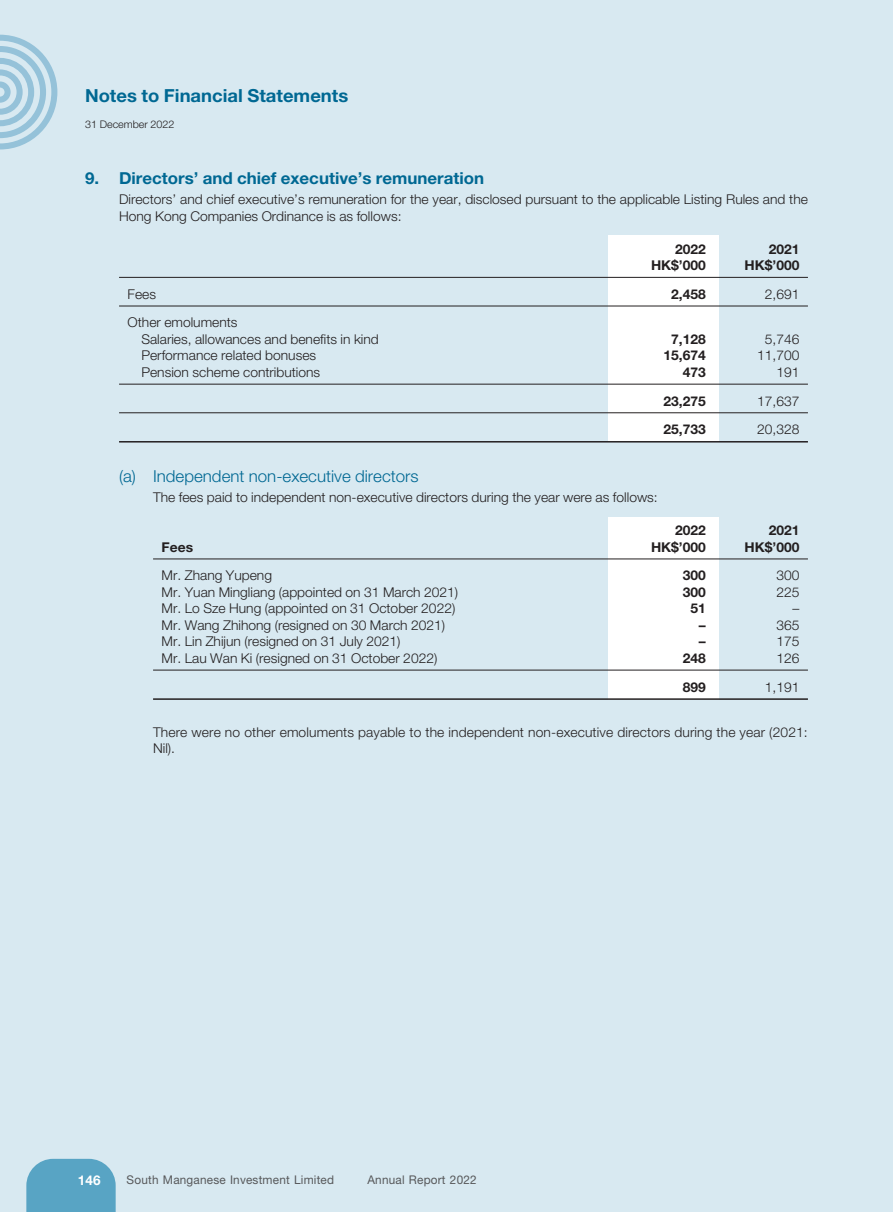
<style>
.page{position:relative;width:893px;height:1212px;background:#fff}
.page>*{position:absolute;margin:0;border:0;box-sizing:border-box;transform-origin:0 0}
.t1{font:700 18px "Helvetica Neue LT Std";color:#006893}
.t2{font:700 16.5px "Helvetica Neue LT Std";color:#006893}
.t3{font:300 16.5px "Helvetica Neue LT Std";color:#006893}
.t4{font:300 13.5px/16.5px "Helvetica Neue LT Std";color:#231f20}
.t5{font:700 13.5px "Helvetica Neue LT Std";color:#231f20}
.t6{font:700 13.5px "Helvetica Neue LT Std";color:#fff}
.t7{font:12px "Helvetica Neue LT Std";letter-spacing:.015em;color:#57585a}
.t8{font:300 10.5px "Helvetica Neue LT Std";color:#231f20}
</style>
<div class="page">
<div style="left:0;top:0;width:892px;height:1212px;background:#d8e9f1"></div>
<svg style="left:0;top:35px;width:57px;height:114px"></svg>
<svg style="left:26px;top:1159px;width:90px;height:53px"></svg>
<div style="left:608px;top:236px;width:110px;height:206px;background:#fff"></div>
<div style="left:608px;top:517px;width:110px;height:182px;background:#fff"></div>
<hr style="left:119px;top:277px;width:689px;height:1px;background:#231f20">
<hr style="left:119px;top:306px;width:689px;height:1px;background:#231f20">
<hr style="left:119px;top:384px;width:689px;height:1px;background:#231f20">
<hr style="left:119px;top:412px;width:689px;height:1px;background:#231f20">
<hr style="left:119px;top:441px;width:689px;height:1px;background:#231f20">
<hr style="left:153px;top:558px;width:655px;height:1px;background:#231f20">
<hr style="left:153px;top:670px;width:655px;height:1px;background:#231f20">
<hr style="left:153px;top:698px;width:655px;height:2px;background:#231f20">
<h1 class="t1" style="left:85px;top:84px;width:265px">Notes to Financial Statements</h1>
<p class="t8" style="left:85px;top:118px;width:91px">31 December 2022</p>
<p class="t2" style="left:85px;top:168px;width:401px">9. Directors’ and chief executive’s remuneration</p>
<p class="t4" style="left:119px;top:191px;width:690px">Directors’ and chief executive’s remuneration for the year, disclosed pursuant to the applicable Listing Rules and the<br>Hong Kong Companies Ordinance is as follows:</p>
<p class="t5" style="left:675px;top:240px;width:32px">2022</p>
<p class="t5" style="left:769px;top:240px;width:32px">2021</p>
<p class="t5" style="left:651px;top:257px;width:56px">HK$’000</p>
<p class="t5" style="left:745px;top:257px;width:56px">HK$’000</p>
<p class="t4" style="left:128px;top:285px;width:30px">Fees</p>
<p class="t5" style="left:671px;top:286px;width:36px">2,458</p>
<p class="t4" style="left:765px;top:285px;width:36px">2,691</p>
<p class="t4" style="left:141px;top:314px;width:239px;text-indent:-14px">Other emoluments<br>Salaries, allowances and benefits in kind</p>
<p class="t5" style="left:671px;top:331px;width:36px">7,128</p>
<p class="t4" style="left:765px;top:331px;width:36px">5,746</p>
<p class="t4" style="left:141px;top:347px;width:176px">Performance related bonuses</p>
<p class="t5" style="left:664px;top:347px;width:44px">15,674</p>
<p class="t4" style="left:757px;top:347px;width:44px">11,700</p>
<p class="t4" style="left:141px;top:364px;width:180px">Pension scheme contributions</p>
<p class="t5" style="left:683px;top:364px;width:25px">473</p>
<p class="t4" style="left:776px;top:364px;width:25px">191</p>
<p class="t5" style="left:664px;top:392px;width:44px">23,275</p>
<p class="t4" style="left:757px;top:392px;width:44px">17,637</p>
<p class="t5" style="left:664px;top:421px;width:44px">25,733</p>
<p class="t4" style="left:757px;top:421px;width:44px">20,328</p>
<p class="t3" style="left:119px;top:466px;width:301px">(a) Independent non-executive directors</p>
<p class="t4" style="left:153px;top:489px;width:506px">The fees paid to independent non-executive directors during the year were as follows:</p>
<p class="t5" style="left:675px;top:522px;width:32px">2022</p>
<p class="t5" style="left:769px;top:522px;width:32px">2021</p>
<p class="t5" style="left:162px;top:539px;width:33px">Fees</p>
<p class="t5" style="left:651px;top:539px;width:56px">HK$’000</p>
<p class="t5" style="left:745px;top:539px;width:56px">HK$’000</p>
<p class="t4" style="left:162px;top:567px;width:112px">Mr. Zhang Yupeng</p>
<p class="t5" style="left:683px;top:567px;width:25px">300</p>
<p class="t4" style="left:776px;top:567px;width:25px">300</p>
<p class="t4" style="left:162px;top:583px;width:298px">Mr. Yuan Mingliang (appointed on 31 March 2021)</p>
<p class="t5" style="left:683px;top:584px;width:25px">300</p>
<p class="t4" style="left:776px;top:583px;width:25px">225</p>
<p class="t4" style="left:162px;top:600px;width:295px">Mr. Lo Sze Hung (appointed on 31 October 2022)</p>
<p class="t5" style="left:690px;top:600px;width:17px">51</p>
<p class="t4" style="left:792px;top:600px;width:8px">–</p>
<p class="t4" style="left:162px;top:616px;width:285px">Mr. Wang Zhihong (resigned on 30 March 2021)</p>
<p class="t5" style="left:699px;top:617px;width:8px">–</p>
<p class="t4" style="left:776px;top:616px;width:25px">365</p>
<p class="t4" style="left:162px;top:633px;width:241px">Mr. Lin Zhijun (resigned on 31 July 2021)</p>
<p class="t5" style="left:699px;top:633px;width:8px">–</p>
<p class="t4" style="left:776px;top:633px;width:25px">175</p>
<p class="t4" style="left:162px;top:649px;width:277px">Mr. Lau Wan Ki (resigned on 31 October 2022)</p>
<p class="t5" style="left:683px;top:650px;width:25px">248</p>
<p class="t4" style="left:776px;top:649px;width:25px">126</p>
<p class="t5" style="left:683px;top:678px;width:25px">899</p>
<p class="t4" style="left:765px;top:678px;width:36px">1,191</p>
<p class="t4" style="left:153px;top:723px;width:656px">There were no other emoluments payable to the independent non-executive directors during the year (2021:<br>Nil).</p>
<p class="t6" style="left:78px;top:1172px;width:24px">146</p>
<p class="t7" style="left:127px;top:1172px;width:209px">South Manganese Investment Limited</p>
<p class="t7" style="left:367px;top:1172px;width:111px">Annual Report 2022</p>
</div>
